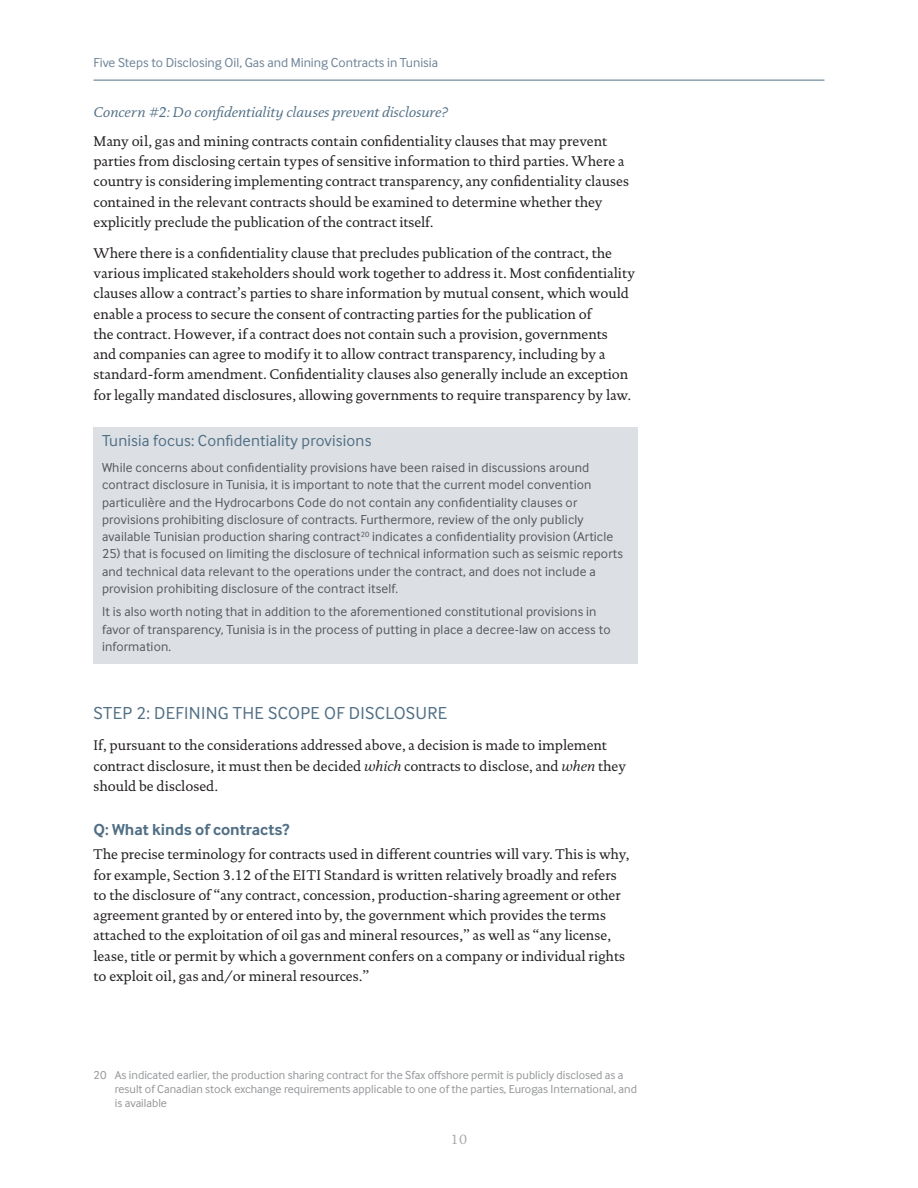
<style>
.page{position:relative;width:918px;height:1188px;background:#fff}
.page>*{position:absolute;margin:0;border:0;box-sizing:border-box;transform-origin:0 0}
.t1{font:18px "Inter Face";letter-spacing:.02em;color:#516f85}
.t2{font:16.5px "Inter Face";letter-spacing:.01em;color:#516f85}
.t3{font:700 16.5px "Inter Face";color:#516f85}
.t4{font:14.25px/20.2px "DTL Documenta T";color:#231f20}
.t5{font:italic 14.25px "DTL Documenta T";color:#516f85}
.t6{font:13.5px/17.2px "Inter Face";letter-spacing:.01em;color:#57585a}
.t7{font:13.5px "Inter Face";color:#6e8397}
.t8{font:13.5px "DTL Documenta T";color:#a8a9ad}
.t9{font:12px/14.2px "Inter Face";color:#939598}
.s1{font-style:italic}
</style>
<div class="page">
<hr style="left:94px;top:80px;width:730px;height:1px;background:#516f85">
<div style="left:94px;top:427px;width:544px;height:237px;background:#dce0e5"></div>
<p class="t7" style="left:94px;top:55px;width:346px">Five Steps to Disclosing Oil, Gas and Mining Contracts in Tunisia</p>
<p class="t5" style="left:94px;top:104px;width:356px">Concern #2: Do confidentiality clauses prevent disclosure?</p>
<p class="t4" style="left:94px;top:131px;width:537px">Many oil, gas and mining contracts contain confidentiality clauses that may prevent parties from disclosing certain types of sensitive information to third parties. Where a country is considering implementing contract transparency, any confidentiality clauses contained in the relevant contracts should be examined to determine whether they explicitly preclude the publication of the contract itself.</p>
<p class="t4" style="left:94px;top:243px;width:543px">Where there is a confidentiality clause that precludes publication of the contract, the various implicated stakeholders should work together to address it. Most confidentiality clauses allow a contract’s parties to share information by mutual consent, which would enable a process to secure the consent of contracting parties for the publication of<br>the contract. However, if a contract does not contain such a provision, governments<br>and companies can agree to modify it to allow contract transparency, including by a standard-form amendment. Confidentiality clauses also generally include an exception for legally mandated disclosures, allowing governments to require transparency by law.</p>
<p class="t2" style="left:102px;top:431px;width:271px">Tunisia focus: Confidentiality provisions</p>
<p class="t6" style="left:102px;top:459px;width:513px">While concerns about confidentiality provisions have been raised in discussions around contract disclosure in Tunisia, it is important to note that the current model convention particulière and the Hydrocarbons Code do not contain any confidentiality clauses or provisions prohibiting disclosure of contracts. Furthermore, review of the only publicly available Tunisian production sharing contract<sup>20</sup> indicates a confidentiality provision (Article</p>
<p class="t6" style="left:102px;top:545px;width:522px">25) that is focused on limiting the disclosure of technical information such as seismic reports and technical data relevant to the operations under the contract, and does not include a provision prohibiting disclosure of the contract itself.</p>
<p class="t6" style="left:102px;top:603px;width:510px">It is also worth noting that in addition to the aforementioned constitutional provisions in favor of transparency, Tunisia is in the process of putting in place a decree-law on access to information.</p>
<p class="t1" style="left:94px;top:703px;width:355px">STEP 2: DEFINING THE SCOPE OF DISCLOSURE</p>
<p class="t4" style="left:94px;top:735px;width:534px">If, pursuant to the considerations addressed above, a decision is made to implement contract disclosure, it must then be decided <span class="s1">which</span> contracts to disclose, and <span class="s1">when</span> they should be disclosed.</p>
<p class="t3" style="left:94px;top:820px;width:197px">Q: What kinds of contracts?</p>
<p class="t4" style="left:94px;top:844px;width:537px">The precise terminology for contracts used in different countries will vary. This is why, for example, Section 3.12 of the EITI Standard is written relatively broadly and refers to the disclosure of “any contract, concession, production-sharing agreement or other agreement granted by or entered into by, the government which provides the terms attached to the exploitation of oil gas and mineral resources,” as well as “any license, lease, title or permit by which a government confers on a company or individual rights to exploit oil, gas and/or mineral resources.”</p>
<p class="t9" style="left:115px;top:1068px;width:524px;text-indent:-21px">20 As indicated earlier, the production sharing contract for the Sfax offshore permit is publicly disclosed as a result of Canadian stock exchange requirements applicable to one of the parties, Eurogas International, and is available</p>
<p class="t8" style="left:451px;top:1131px;width:18px">10</p>
</div>
